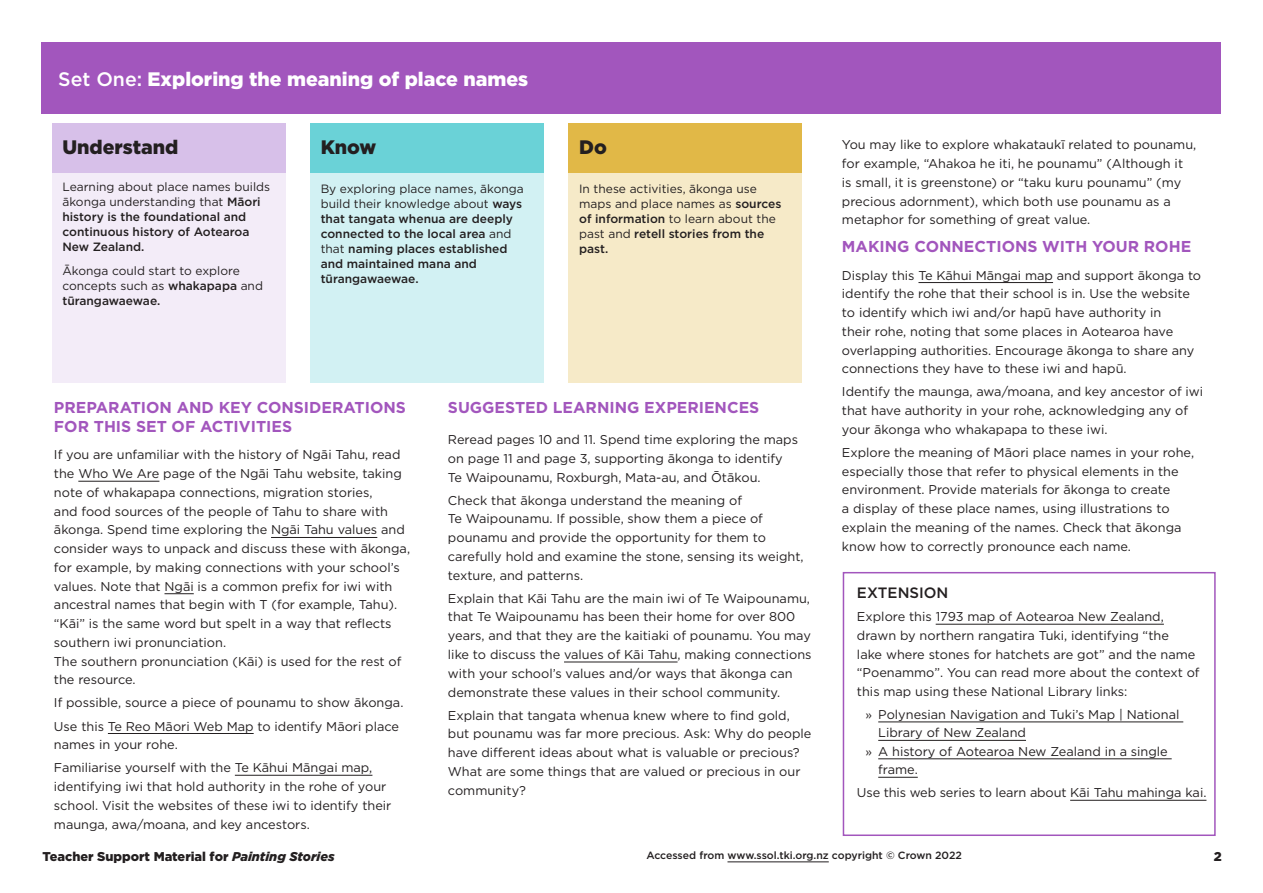
<style>
.page{position:relative;width:1263px;height:893px;background:#fff}
.page>*{position:absolute;margin:0;border:0;box-sizing:border-box;transform-origin:0 0}
.t1{font:900 19.5px "Gotham";color:#fff}
.t2{font:900 19.5px "Gotham";color:#231f20}
.H4_Purple{font:700 15.75px/19.5px "Gotham";color:#a256bd}
.Body-module{font:500 15px "Gotham";color:#231f20}
.Body{font:12.75px/18.8px "Gotham";color:#231f20}
.Body-module-2{font:12.75px/18.8px "Gotham";color:#231f20}
.Body_Bullet{font:12.75px/18.5px "Gotham";color:#231f20}
.t3{font:900 12.75px "Gotham";color:#231f20}
.Body-module-3{font:500 12px/15px "Gotham";color:#231f20}
.Body_Bullet-2{font:12px/15px "Gotham";color:#231f20}
.t4{font:500 10.5px "Gotham";color:#231f20}
.s1{font-weight:500}
.s2{font-weight:400}
.s3{font-size:12px}
.s4{font-style:italic}
</style>
<div class="page">
<hr style="left:727px;top:862px;width:102px;height:1px;background:#231f20">
<div style="left:41px;top:43px;width:1180px;height:71px;background:#a256bd"></div>
<hr style="left:78px;top:481px;width:81px;height:1px;background:#231f20">
<hr style="left:271px;top:537px;width:106px;height:1px;background:#231f20">
<hr style="left:164px;top:593px;width:30px;height:1px;background:#231f20">
<hr style="left:108px;top:733px;width:146px;height:1px;background:#231f20">
<hr style="left:235px;top:775px;width:137px;height:1px;background:#231f20">
<hr style="left:564px;top:662px;width:113px;height:1px;background:#231f20">
<hr style="left:918px;top:282px;width:135px;height:1px;background:#231f20">
<hr style="left:936px;top:624px;width:228px;height:1px;background:#231f20">
<hr style="left:878px;top:722px;width:305px;height:1px;background:#231f20">
<hr style="left:878px;top:740px;width:148px;height:1px;background:#231f20">
<hr style="left:878px;top:758px;width:294px;height:1px;background:#231f20">
<hr style="left:878px;top:777px;width:40px;height:1px;background:#231f20">
<hr style="left:1070px;top:800px;width:136px;height:1px;background:#231f20">
<div style="left:843px;top:572px;width:373px;height:264px;border:2px solid #a256bd"></div>
<div style="left:310px;top:173px;width:234px;height:210px;background:#d2f1f3"></div>
<div style="left:310px;top:123px;width:234px;height:50px;background:#6ad2d7"></div>
<div style="left:568px;top:123px;width:234px;height:50px;background:#e1b847"></div>
<div style="left:568px;top:173px;width:234px;height:210px;background:#f6eac8"></div>
<div style="left:52px;top:173px;width:234px;height:210px;background:#f3ecf8"></div>
<div style="left:52px;top:123px;width:234px;height:50px;background:#d7c0e9"></div>
<h3 class="t1" style="left:58px;top:66px;width:472px"><span class="s1">Set One:</span> Exploring the meaning of place names</h3>
<h3 class="t2" style="left:62px;top:133px;width:117px">Understand</h3>
<h3 class="t2" style="left:321px;top:133px;width:57px">Know</h3>
<h3 class="t2" style="left:579px;top:133px;width:29px">Do</h3>
<p class="Body-module-3" style="left:321px;top:181px;width:205px"><span class="s2">By exploring place names, ākonga build their knowledge about</span> ways that tangata whenua are deeply connected to the local area <span class="s2">and that</span> naming places established and maintained mana and tūrangawaewae.</p>
<p class="Body-module-3" style="left:62px;top:179px;width:209px"><span class="s2">Learning about place names builds ākonga understanding that</span> Māori history is the foundational and continuous history of Aotearoa<br>New Zealand.</p>
<p class="Body_Bullet-2" style="left:62px;top:263px;width:202px">Ākonga could start to explore concepts such as <span class="s1">whakapapa</span> and <span class="s1">tūrangawaewae.</span></p>
<p class="Body_Bullet-2" style="left:579px;top:181px;width:204px">In these activities, ākonga use maps and place names as <span class="s1">sources of information</span> to learn about the past and <span class="s1">retell stories from the past.</span></p>
<p class="H4_Purple" style="left:54px;top:397px;width:353px">PREPARATION AND KEY CONSIDERATIONS<br>FOR THIS SET OF ACTIVITIES</p>
<p class="Body-module-2" style="left:54px;top:445px;width:358px">If you are unfamiliar with the history of Ngāi Tahu, read the Who We Are page of the Ngāi Tahu website, taking note of whakapapa connections, migration stories,<br>and food sources of the people of Tahu to share with ākonga. Spend time exploring the Ngāi Tahu values and consider ways to unpack and discuss these with ākonga, for example, by making connections with your school’s values. Note that Ngāi is a common prefix for iwi with ancestral names that begin with T (for example, Tahu). “Kāi” is the same word but spelt in a way that reflects southern iwi pronunciation.<br>The southern pronunciation (Kāi) is used for the rest of the resource.</p>
<p class="Body-module-2" style="left:54px;top:693px;width:351px">If possible, source a piece of pounamu to show ākonga.</p>
<p class="Body-module-2" style="left:54px;top:716px;width:347px">Use this Te Reo Māori Web Map to identify Māori place names in your rohe.</p>
<p class="Body-module-2" style="left:54px;top:758px;width:339px">Familiarise yourself with the Te Kāhui Māngai map, identifying iwi that hold authority in the rohe of your school. Visit the websites of these iwi to identify their maunga, awa/moana, and key ancestors.</p>
<p class="H4_Purple" style="left:448px;top:397px;width:313px">SUGGESTED LEARNING EXPERIENCES</p>
<p class="Body" style="left:448px;top:430px;width:352px">Reread pages 10 and 11. Spend time exploring the maps on page 11 and page 3, supporting ākonga to identify<br>Te Waipounamu, Roxburgh, Mata-au, and Ōtākou.</p>
<p class="Body" style="left:448px;top:491px;width:357px">Check that ākonga understand the meaning of<br>Te Waipounamu. If possible, show them a piece of pounamu and provide the opportunity for them to carefully hold and examine the stone, sensing its weight, texture, and patterns.</p>
<p class="Body" style="left:448px;top:589px;width:365px">Explain that Kāi Tahu are the main iwi of Te Waipounamu, that Te Waipounamu has been their home for over 800 years, and that they are the kaitiaki of pounamu. You may like to discuss the values of Kāi Tahu, making connections with your school’s values and/or ways that ākonga can demonstrate these values in their school community.</p>
<p class="Body" style="left:448px;top:705px;width:365px">Explain that tangata whenua knew where to find gold, but pounamu was far more precious. Ask: Why do people have different ideas about what is valuable or precious?<br>What are some things that are valued or precious in our community?</p>
<p class="Body" style="left:842px;top:135px;width:356px">You may like to explore whakataukī related to pounamu, for example, “Ahakoa he iti, he pounamu” (Although it<br>is small, it is greenstone) or “taku kuru pounamu” (my precious adornment), which both use pounamu as a metaphor for something of great value.</p>
<p class="H4_Purple" style="left:842px;top:237px;width:351px">MAKING CONNECTIONS WITH YOUR ROHE</p>
<p class="Body" style="left:842px;top:265px;width:361px">Display this Te Kāhui Māngai map and support ākonga to identify the rohe that their school is in. Use the website to identify which iwi and/or hapū have authority in<br>their rohe, noting that some places in Aotearoa have overlapping authorities. Encourage ākonga to share any connections they have to these iwi and hapū.</p>
<p class="Body" style="left:842px;top:382px;width:363px">Identify the maunga, awa/moana, and key ancestor of iwi that have authority in your rohe, acknowledging any of your ākonga who whakapapa to these iwi.</p>
<p class="Body" style="left:842px;top:443px;width:354px">Explore the meaning of Māori place names in your rohe, especially those that refer to physical elements in the environment. Provide materials for ākonga to create<br>a display of these place names, using illustrations to explain the meaning of the names. Check that ākonga know how to correctly pronounce each name.</p>
<p class="Body-module" style="left:857px;top:583px;width:93px">EXTENSION</p>
<p class="Body-module-2" style="left:857px;top:607px;width:344px">Explore this 1793 map of Aotearoa New Zealand, drawn by northern rangatira Tuki, identifying “the<br>lake where stones for hatchets are got” and the name “Poenammo”. You can read more about the context of this map using these National Library links:</p>
<p class="Body_Bullet" style="left:878px;top:705px;width:303px;text-indent:-13px"><span class="s3">»</span> Polynesian Navigation and Tuki’s Map | National<br>Library of New Zealand</p>
<p class="Body_Bullet" style="left:878px;top:742px;width:291px;text-indent:-13px"><span class="s3">»</span> A history of Aotearoa New Zealand in a single frame.</p>
<p class="Body-module-2" style="left:857px;top:783px;width:351px">Use this web series to learn about Kāi Tahu mahinga kai.</p>
<p class="t4" style="left:646px;top:848px;width:317px">Accessed from www.ssol.tki.org.nz copyright © Crown 2022</p>
<p class="t3" style="left:43px;top:847px;width:294px">Teacher Support Material for <span class="s4">Painting Stories</span></p>
<p class="t3" style="left:1214px;top:847px;width:9px">2</p>
</div>
